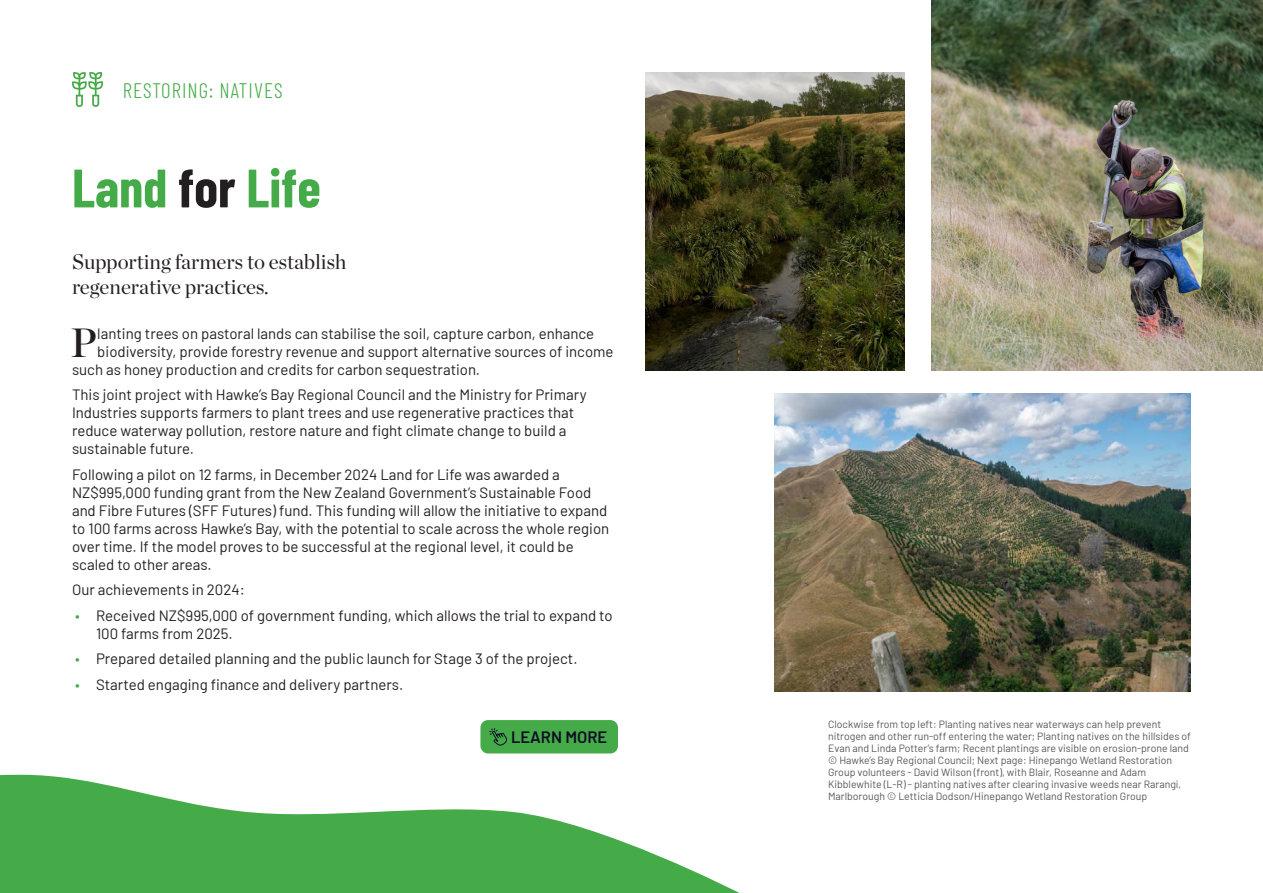
<style>
.page{position:relative;width:1263px;height:893px;background:#fff}
.page>*{position:absolute;margin:0;border:0;box-sizing:border-box;transform-origin:0 0}
.t1{font:700 54px "Barlow Condensed";color:#45ab48}
.Body_-_Barlow{font:40.8px "Chronicle Display Semi";color:#231f20}
.Body_-_Barlow-2{font:21px/25.2px "Chronicle Display";color:#231f20}
.t2{font:300 21px "Barlow Condensed";letter-spacing:.05em;color:#45ab48}
.BODY_NZ{font:600 16.5px "Barlow";color:#0e0d25}
.Body_-_Barlow-3{font:15px/18px "Barlow";color:#231f20}
.Captions_Barlow{font:10.5px/12px "Barlow";color:#57585a}
.s1{color:#231f20}
.s2{color:#45ab48}
</style>
<div class="page">
<div style="left:480px;top:720px;width:138px;height:33px;background:#45ab48;border-radius:8px"></div>
<svg style="left:489px;top:728px;width:18px;height:18px"></svg>
<img style="left:645px;top:72px;width:259px;height:298px">
<img style="left:931px;top:0;width:332px;height:370px">
<img style="left:775px;top:393px;width:416px;height:298px">
<svg style="left:72px;top:72px;width:32px;height:35px"></svg>
<svg style="left:0;top:775px;width:739px;height:118px;fill:#45ab48"></svg>
<p class="t2" style="left:123px;top:75px;width:161px">RESTORING: NATIVES</p>
<p class="t1" style="left:72px;top:150px;width:250px">Land <span class="s1">for</span> Life</p>
<p class="Body_-_Barlow-2" style="left:72px;top:247px;width:276px">Supporting farmers to establish regenerative practices.</p>
<p class="Body_-_Barlow" style="left:71px;top:311px;width:28px">P</p>
<p class="Body_-_Barlow-3" style="left:97px;top:323px;width:498px">lanting trees on pastoral lands can stabilise the soil, capture carbon, enhance</p>
<p class="Body_-_Barlow-3" style="left:97px;top:341px;width:518px">biodiversity, provide forestry revenue and support alternative sources of income</p>
<p class="Body_-_Barlow-3" style="left:72px;top:359px;width:410px">such as honey production and credits for carbon sequestration.</p>
<p class="Body_-_Barlow-3" style="left:72px;top:385px;width:516px">This joint project with Hawke’s Bay Regional Council and the Ministry for Primary Industries supports farmers to plant trees and use regenerative practices that reduce waterway pollution, restore nature and fight climate change to build a sustainable future.</p>
<p class="Body_-_Barlow-3" style="left:72px;top:464px;width:539px">Following a pilot on 12 farms, in December 2024 Land for Life was awarded a NZ$995,000 funding grant from the New Zealand Government’s Sustainable Food and Fibre Futures (SFF Futures) fund. This funding will allow the initiative to expand to 100 farms across Hawke’s Bay, with the potential to scale across the whole region over time. If the model proves to be successful at the regional level, it could be scaled to other areas.</p>
<p class="Body_-_Barlow-3" style="left:72px;top:580px;width:174px">Our achievements in 2024:</p>
<p class="Body_-_Barlow-3" style="left:96px;top:605px;width:518px;text-indent:-21px"><span class="s2">•</span> Received NZ$995,000 of government funding, which allows the trial to expand to<br>100 farms from 2025.</p>
<p class="Body_-_Barlow-3" style="left:75px;top:649px;width:504px"><span class="s2">•</span> Prepared detailed planning and the public launch for Stage 3 of the project.</p>
<p class="Body_-_Barlow-3" style="left:75px;top:674px;width:330px"><span class="s2">•</span> Started engaging finance and delivery partners.</p>
<p class="BODY_NZ" style="left:511px;top:725px;width:98px">LEARN MORE</p>
<p class="Captions_Barlow" style="left:828px;top:717px;width:364px">Clockwise from top left: Planting natives near waterways can help prevent nitrogen and other run-off entering the water; Planting natives on the hillsides of Evan and Linda Potter’s farm; Recent plantings are visible on erosion-prone land © Hawke’s Bay Regional Council; Next page: Hinepango Wetland Restoration Group volunteers - David Wilson (front), with Blair, Roseanne and Adam Kibblewhite (L-R) - planting natives after clearing invasive weeds near Rarangi, Marlborough © Letticia Dodson/Hinepango Wetland Restoration Group</p>
</div>
